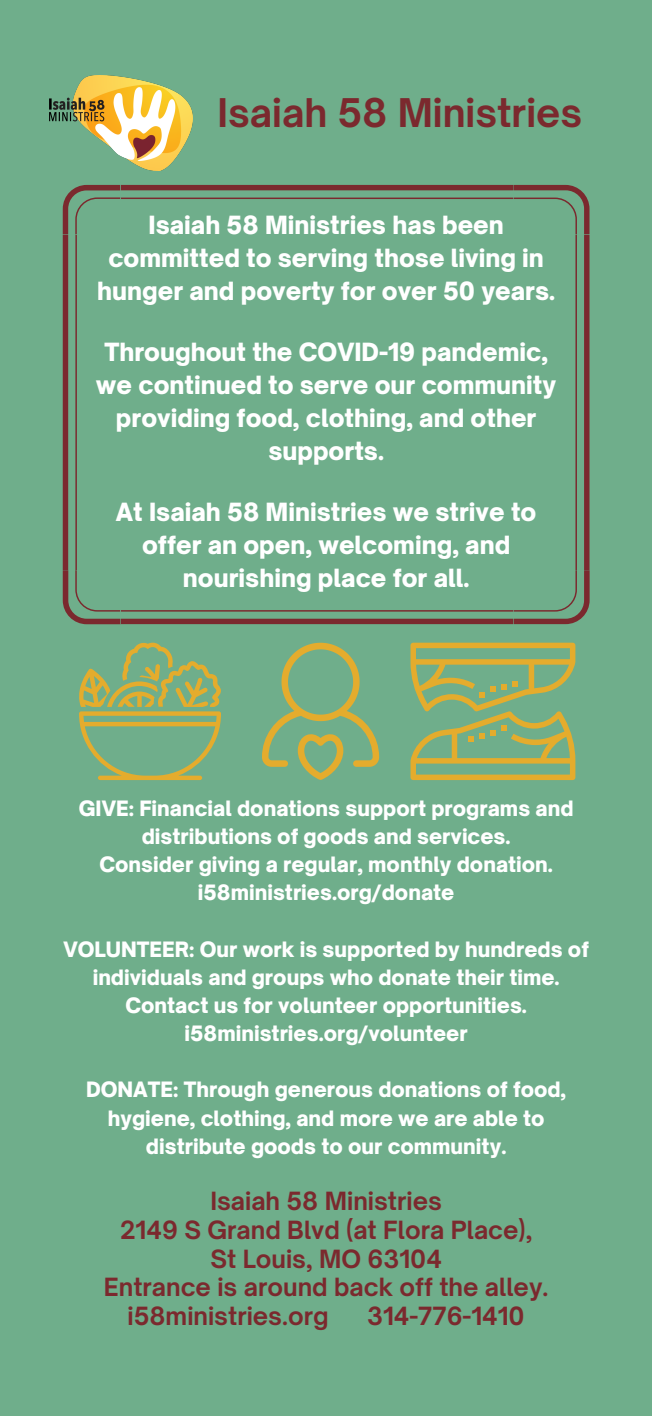
<style>
.page{position:relative;width:652px;height:1416px;background:#fff}
.page>*{position:absolute;margin:0;border:0;box-sizing:border-box;transform-origin:0 0}
.t1{font:700 37.8px "Open Sauce One";color:#7b292e}
.t2{font:900 24px/33.2px "Open Sauce One";color:#fff;text-align:center}
.t3{font:700 24px "Open Sauce One";color:#7b292e}
.t4{font:900 20.25px/28.1px "Open Sauce One";color:#fff;text-align:center}
</style>
<div class="page">
<div style="left:0;top:0;width:651px;height:1415px;background:#6fae8b"></div>
<img style="left:50px;top:75px;width:143px;height:96px">
<svg style="left:63px;top:185px;width:526px;height:439px"></svg>
<svg style="left:262px;top:642px;width:117px;height:137px"></svg>
<svg style="left:410px;top:642px;width:165px;height:138px"></svg>
<svg style="left:79px;top:642px;width:142px;height:138px"></svg>
<p class="t1" style="left:217px;top:89px;width:366px">Isaiah 58 Ministries</p>
<p class="t2" style="left:97px;top:208px;width:459px">Isaiah 58 Ministries has been committed to serving those living in hunger and poverty for over 50 years.</p>
<p class="t2" style="left:96px;top:335px;width:461px">Throughout the COVID-19 pandemic, we continued to serve our community providing food, clothing, and other supports.</p>
<p class="t2" style="left:116px;top:495px;width:422px">At Isaiah 58 Ministries we strive to offer an open, welcoming, and nourishing place for all.</p>
<p class="t4" style="left:79px;top:794px;width:496px">GIVE: Financial donations support programs and distributions of goods and services.</p>
<p class="t4" style="left:99px;top:850px;width:455px">Consider giving a regular, monthly donation.</p>
<p class="t4" style="left:198px;top:878px;width:258px">i58ministries.org/donate</p>
<p class="t4" style="left:63px;top:934px;width:527px">VOLUNTEER: Our work is supported by hundreds of individuals and groups who donate their time.<br>Contact us for volunteer opportunities.</p>
<p class="t4" style="left:184px;top:1019px;width:284px">i58ministries.org/volunteer</p>
<p class="t4" style="left:86px;top:1075px;width:481px">DONATE: Through generous donations of food, hygiene, clothing, and more we are able to distribute goods to our community.</p>
<p class="t3" style="left:210px;top:1185px;width:233px">Isaiah 58 Ministries</p>
<p class="t3" style="left:120px;top:1214px;width:413px">2149 S Grand Blvd (at Flora Place),</p>
<p class="t3" style="left:210px;top:1243px;width:233px">St Louis, MO 63104</p>
<p class="t3" style="left:104px;top:1272px;width:446px">Entrance is around back off the alley.</p>
<p class="t3" style="left:128px;top:1300px;width:202px">i58ministries.org</p>
<p class="t3" style="left:367px;top:1300px;width:159px">314-776-1410</p>
</div>
